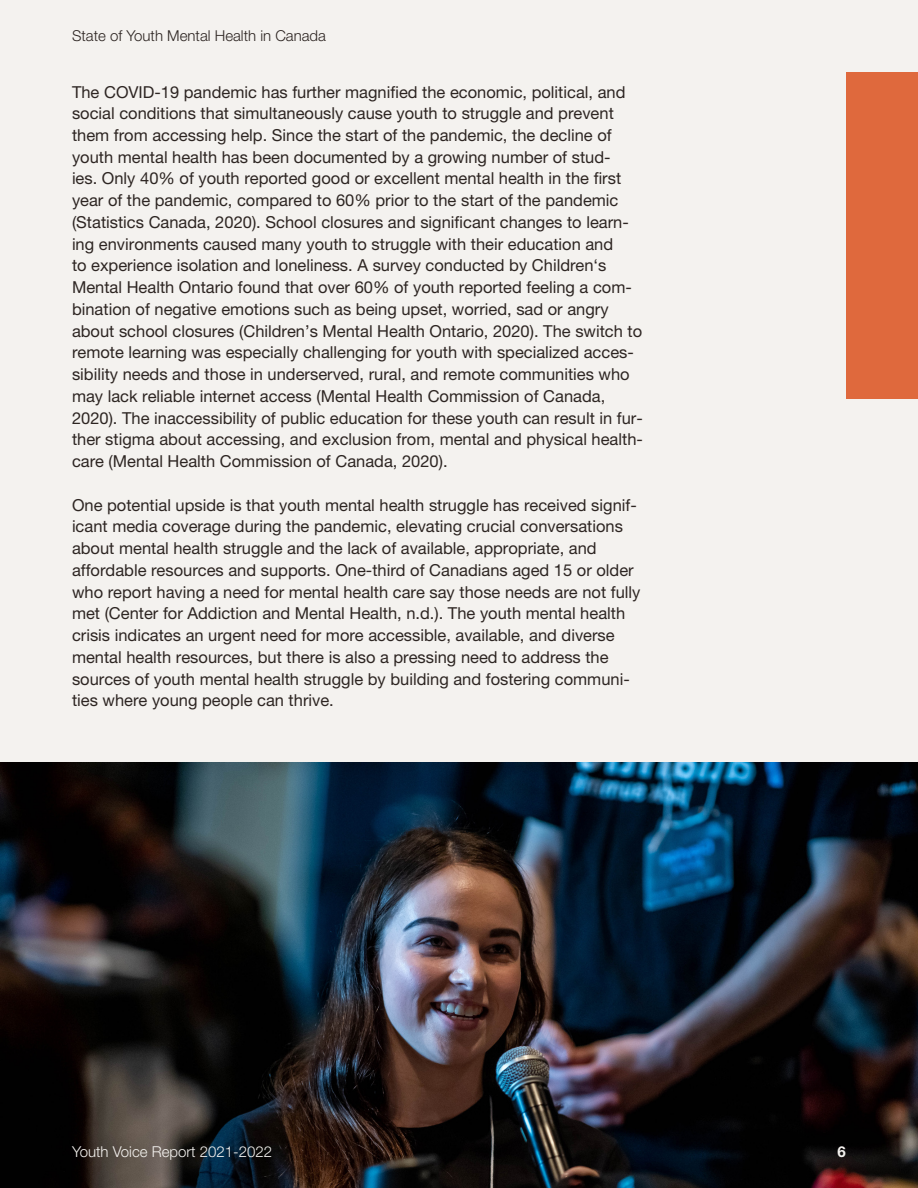
<style>
.page{position:relative;width:918px;height:1188px;background:#f4f2ef}
.page>*{position:absolute;margin:0;border:0;box-sizing:border-box;transform-origin:0 0}
.t1{font:16.5px/21.8px "Helvetica Neue LT Pro";color:#2d2522}
.t2{font:300 15px "Helvetica Neue LT Pro";color:#2d2522}
.t3{font:300 15px "Helvetica Neue LT Pro";color:#f4f2ef}
.t4{font:700 15px "Helvetica Neue LT Pro";color:#f4f2ef}
</style>
<div class="page">
<img style="left:0;top:763px;width:918px;height:425px">
<div style="left:846px;top:72px;width:72px;height:327px;background:#df693d"></div>
<p class="t2" style="left:72px;top:27px;width:255px">State of Youth Mental Health in Canada</p>
<p class="t1" style="left:72px;top:81px;width:572px">The COVID-19 pandemic has further magnified the economic, political, and social conditions that simultaneously cause youth to struggle and prevent them from accessing help. Since the start of the pandemic, the decline of youth mental health has been documented by a growing number of stud-<br>ies. Only 40% of youth reported good or excellent mental health in the first year of the pandemic, compared to 60% prior to the start of the pandemic (Statistics Canada, 2020). School closures and significant changes to learn&shy;ing environments caused many youth to struggle with their education and<br>to experience isolation and loneliness. A survey conducted by Children‘s Mental Health Ontario found that over 60% of youth reported feeling a com&shy;bination of negative emotions such as being upset, worried, sad or angry about school closures (Children’s Mental Health Ontario, 2020). The switch to remote learning was especially challenging for youth with specialized acces&shy;sibility needs and those in underserved, rural, and remote communities who may lack reliable internet access (Mental Health Commission of Canada, 2020). The inaccessibility of public education for these youth can result in fur&shy;ther stigma about accessing, and exclusion from, mental and physical health&shy;care (Mental Health Commission of Canada, 2020).</p>
<p class="t1" style="left:72px;top:494px;width:570px">One potential upside is that youth mental health struggle has received signif&shy;icant media coverage during the pandemic, elevating crucial conversations about mental health struggle and the lack of available, appropriate, and affordable resources and supports. One-third of Canadians aged 15 or older who report having a need for mental health care say those needs are not fully met (Center for Addiction and Mental Health, n.d.). The youth mental health crisis indicates an urgent need for more accessible, available, and diverse mental health resources, but there is also a pressing need to address the sources of youth mental health struggle by building and fostering communi&shy;ties where young people can thrive.</p>
<p class="t3" style="left:72px;top:1143px;width:202px">Youth Voice Report 2021-2022</p>
<p class="t4" style="left:838px;top:1143px;width:10px">6</p>
</div>
